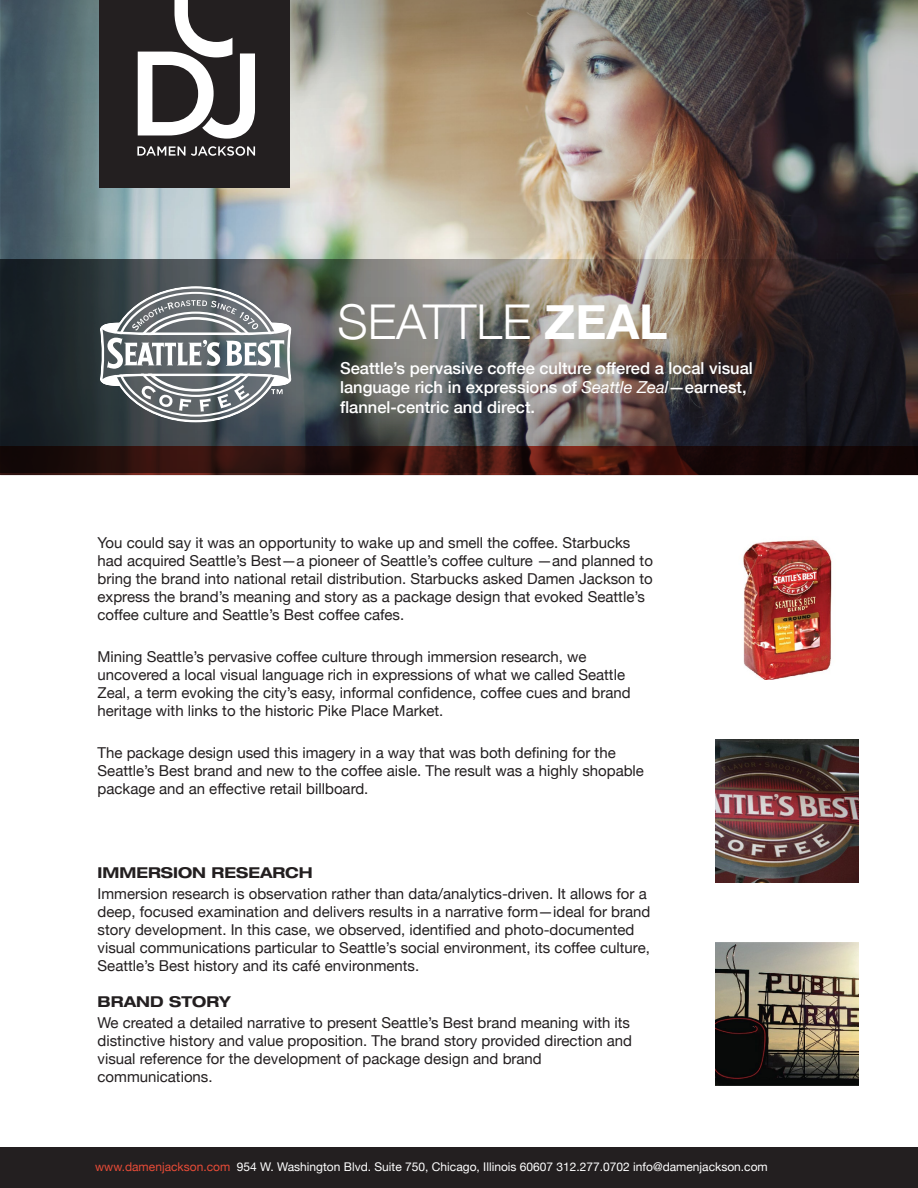
<style>
.page{position:relative;width:918px;height:1188px;background:#fff}
.page>*{position:absolute;margin:0;border:0;box-sizing:border-box;transform-origin:0 0}
.t1{font:300 48px "Helvetica Neue";color:#fff}
.t2{font:500 16.5px/19.8px "Helvetica Neue";color:#fff}
.t3{font:15px/18px "Helvetica Neue";color:#231f20}
.t4{font:700 expanded 15px "Helvetica Neue";color:#231f20}
.t5{font:12px "Helvetica Neue";color:#fff}
.s1{font-weight:700}
.s2{font-weight:400;font-style:italic}
.s3{color:#e74b37}
</style>
<div class="page">
<img style="left:0;top:0;width:918px;height:259px">
<img style="left:0;top:259px;width:918px;height:187px">
<svg style="left:0;top:446px;width:918px;height:29px;background:#2d0f0c"></svg>
<div style="left:0;top:1147px;width:918px;height:41px;background:#231f20"></div>
<svg style="left:100px;top:286px;width:191px;height:137px"></svg>
<img style="left:743px;top:539px;width:89px;height:141px">
<img style="left:715px;top:740px;width:143px;height:143px">
<img style="left:715px;top:943px;width:143px;height:143px">
<div style="left:99px;top:0;width:191px;height:187px;background:#231f20"></div>
<svg style="left:138px;top:0;width:117px;height:139px"></svg>
<svg style="left:137px;top:146px;width:48px;height:10px"></svg>
<svg style="left:191px;top:146px;width:64px;height:10px"></svg>
<h1 class="t1" style="left:338px;top:283px;width:332px">SEATTLE <span class="s1">ZEAL</span></h1>
<p class="t2" style="left:340px;top:357px;width:414px">Seattle’s pervasive coffee culture offered a local visual language rich in expressions of <span class="s2">Seattle Zeal</span>—earnest, flannel-centric and direct.</p>
<p class="t3" style="left:98px;top:534px;width:557px">You could say it was an opportunity to wake up and smell the coffee. Starbucks had acquired Seattle’s Best—a pioneer of Seattle’s coffee culture —and planned to bring the brand into national retail distribution. Starbucks asked Damen Jackson to express the brand’s meaning and story as a package design that evoked Seattle’s coffee culture and Seattle’s Best coffee cafes.</p>
<p class="t3" style="left:98px;top:648px;width:535px">Mining Seattle’s pervasive coffee culture through immersion research, we uncovered a local visual language rich in expressions of what we called Seattle Zeal, a term evoking the city’s easy, informal confidence, coffee cues and brand heritage with links to the historic Pike Place Market.</p>
<p class="t3" style="left:98px;top:744px;width:548px">The package design used this imagery in a way that was both defining for the<br>Seattle’s Best brand and new to the coffee aisle. The result was a highly shopable package and an effective retail billboard.</p>
<p class="t4" style="left:98px;top:863px;width:217px">IMMERSION RESEARCH</p>
<p class="t3" style="left:98px;top:885px;width:554px">Immersion research is observation rather than data/analytics-driven. It allows for a deep, focused examination and delivers results in a narrative form—ideal for brand story development. In this case, we observed, identified and photo-documented visual communications particular to Seattle’s social environment, its coffee culture, Seattle’s Best history and its café environments.</p>
<p class="t4" style="left:98px;top:992px;width:135px">BRAND STORY</p>
<p class="t3" style="left:98px;top:1014px;width:536px">We created a detailed narrative to present Seattle’s Best brand meaning with its distinctive history and value proposition. The brand story provided direction and visual reference for the development of package design and brand communications.</p>
<p class="t5" style="left:95px;top:1158px;width:674px"><span class="s3">www.damenjackson.com</span> 954 W. Washington Blvd. Suite 750, Chicago, Illinois 60607 312.277.0702 info@damenjackson.com</p>
</div>
